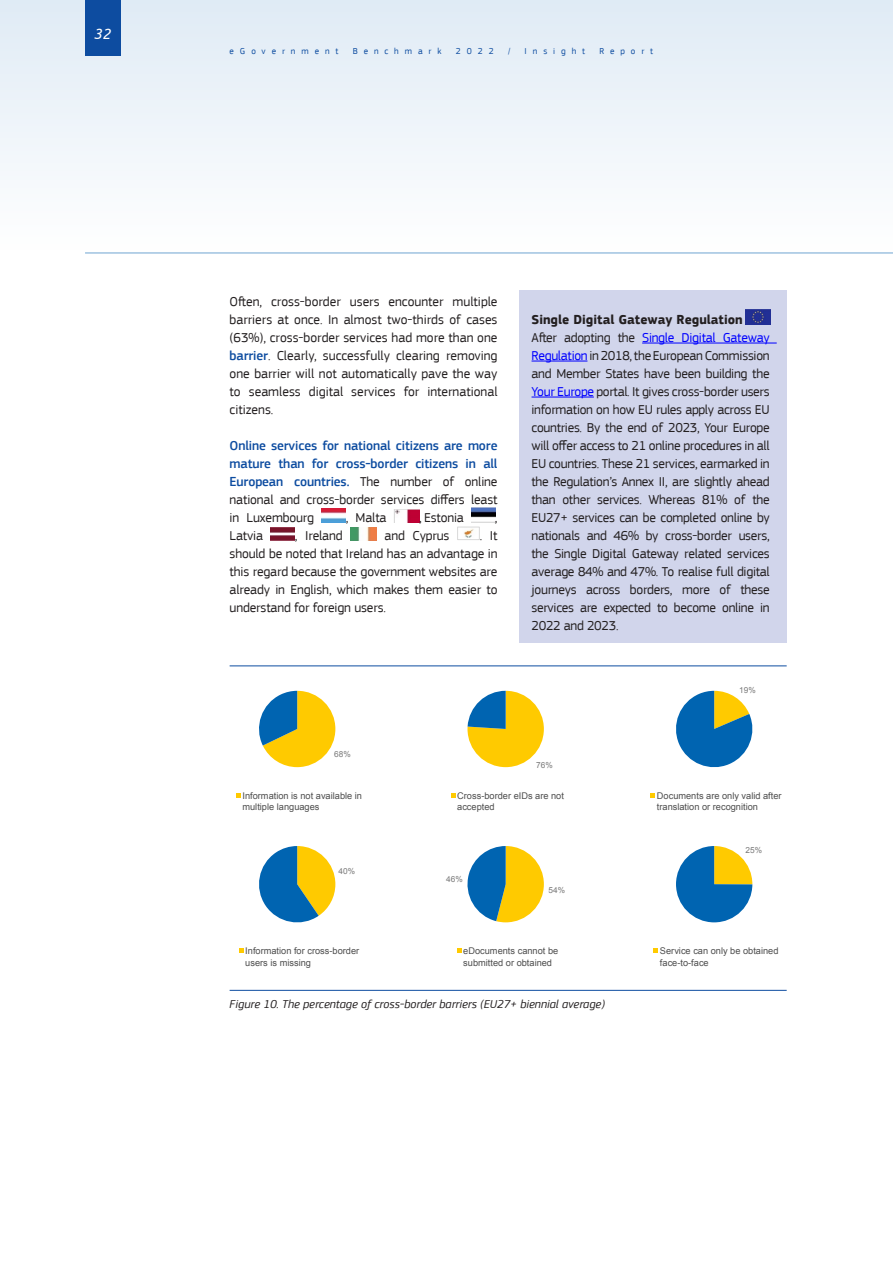
<style>
.page{position:relative;width:893px;height:1263px;background:#fff}
.page>*{position:absolute;margin:0;border:0;box-sizing:border-box;transform-origin:0 0}
.t1{font:italic 15px "Ubuntu";color:#fff}
.Body_tekst{font:13.5px/18px "EC Square Sans Pro";letter-spacing:-.01em;color:#231f20;text-align:justify}
.Body_tekst-2{font:500 13.5px/18px "EC Square Sans Pro";letter-spacing:-.01em;color:#0d4ca0;text-align:justify}
.Body_tekst-3{font:700 13.5px "EC Square Sans Pro";color:#231f20}
.t2{font:italic 12px "EC Square Sans Pro";color:#231f20}
.t3{font:9.3px/11.1px "Arial";color:#4d4d4d}
.t4{font:9px "EC Square Sans Pro";letter-spacing:.66em;color:#0d4ca0}
.t5{font:8.25px "Arial";color:#797979}
.s1{font-weight:500;color:#0d4ca0}
.s2{font-weight:400;color:#231f20}
.s3{color:#fff}
.s4{color:#00f}
</style>
<div class="page">
<div style="left:0;top:0;width:893px;height:252px;background:linear-gradient(to bottom,#dfeaf5,#fff)"></div>
<div style="left:85px;top:0;width:35px;height:55px;background:#0d4ca0"></div>
<div style="left:519px;top:290px;width:268px;height:352px;background:#d1d5eb"></div>
<hr style="left:85px;top:252px;width:808px;height:2px;background:#9fc3e1">
<svg style="left:467px;top:846px;width:77px;height:76px"></svg>
<svg style="left:457px;top:948px;width:4px;height:5px"></svg>
<svg style="left:676px;top:846px;width:76px;height:76px"></svg>
<svg style="left:653px;top:948px;width:5px;height:5px"></svg>
<svg style="left:259px;top:846px;width:76px;height:77px"></svg>
<svg style="left:239px;top:948px;width:4px;height:5px"></svg>
<svg style="left:676px;top:691px;width:77px;height:77px"></svg>
<svg style="left:650px;top:793px;width:5px;height:4px"></svg>
<svg style="left:259px;top:691px;width:76px;height:76px"></svg>
<svg style="left:236px;top:793px;width:5px;height:4px"></svg>
<div style="left:467px;top:691px;width:77px;height:76px;background:#ffca00;border-radius:38px"></div>
<svg style="left:468px;top:691px;width:38px;height:38px"></svg>
<svg style="left:451px;top:793px;width:4px;height:4px"></svg>
<hr style="left:230px;top:665px;width:557px;height:1px;background:#0d4ca0">
<hr style="left:230px;top:990px;width:557px;height:1px;background:#0d4ca0">
<svg style="left:394px;top:509px;width:25px;height:13px"></svg>
<svg style="left:471px;top:507px;width:24px;height:15px"></svg>
<img style="left:271px;top:527px;width:24px;height:13px">
<svg style="left:321px;top:509px;width:56px;height:31px"></svg>
<img style="left:464px;top:529px;width:10px;height:9px">
<div style="left:457px;top:527px;width:23px;height:13px;border:1px solid #d9d9d9"></div>
<img style="left:745px;top:309px;width:26px;height:15px">
<hr style="left:642px;top:343px;width:135px;height:1px;background:#00f">
<hr style="left:531px;top:361px;width:56px;height:1px;background:#00f">
<hr style="left:531px;top:397px;width:63px;height:1px;background:#00f">
<p class="t1" style="left:94px;top:24px;width:18px">32</p>
<p class="t4" style="left:230px;top:46px;width:110px">eGovernment</p>
<p class="t4" style="left:353px;top:46px;width:90px">Benchmark</p>
<p class="t4" style="left:456px;top:46px;width:39px">2022</p>
<p class="t4" style="left:508px;top:46px;width:4px">/</p>
<p class="t4" style="left:525px;top:46px;width:62px">Insight</p>
<p class="t4" style="left:599px;top:46px;width:55px">Report</p>
<p class="Body_tekst" style="left:230px;top:293px;width:269px">Often, cross-border users encounter multiple barriers at once. In almost two-thirds of cases (63%), cross-border services had more than one <span class="s1">barrier</span>. Clearly, successfully clearing removing one barrier will not automatically pave the way to seamless digital services for international citizens.</p>
<p class="Body_tekst-2" style="left:230px;top:437px;width:269px">Online services for national citizens are more mature than for cross-border citizens in all European countries. <span class="s2">The number of online national and cross-border services differs least in Luxembourg</span></p>
<p class="Body_tekst" style="left:346px;top:509px;width:42px">, Malta</p>
<p class="Body_tekst" style="left:419px;top:509px;width:46px">,<span class="s3">.</span>Estonia</p>
<p class="Body_tekst" style="left:495px;top:509px;width:4px">,</p>
<p class="Body_tekst" style="left:230px;top:527px;width:35px">Latvia</p>
<p class="Body_tekst" style="left:295px;top:527px;width:49px">, Ireland</p>
<p class="Body_tekst" style="left:385px;top:527px;width:66px">and Cyprus</p>
<p class="Body_tekst" style="left:230px;top:527px;width:269px;text-indent:250px">. It should be noted that Ireland has an advantage in this regard because the government websites are already in English, which makes them easier to understand for foreign users.</p>
<p class="Body_tekst-3" style="left:531px;top:311px;width:213px">Single Digital Gateway Regulation</p>
<p class="Body_tekst" style="left:531px;top:329px;width:240px">After adopting the <span class="s4">Single Digital Gateway Regulation</span> in 2018, the European Commission and Member States have been building the <span class="s4">Your Europe</span> portal. It gives cross-border users information on how EU rules apply across EU countries. By the end of 2023, Your Europe will offer access to 21 online procedures in all EU countries. These 21 services, earmarked in the Regulation’s Annex II, are slightly ahead than other services. Whereas 81% of the EU27+ services can be completed online by nationals and 46% by cross-border users, the Single Digital Gateway related services average 84% and 47%. To realise full digital journeys across borders, more of these services are expected to become online in 2022 and 2023.</p>
<p class="t5" style="left:739px;top:684px;width:18px">19%</p>
<p class="t5" style="left:334px;top:749px;width:18px">68%</p>
<p class="t3" style="left:242px;top:790px;width:121px">Information is not available in multiple languages</p>
<p class="t5" style="left:339px;top:865px;width:18px">40%</p>
<p class="t3" style="left:245px;top:946px;width:115px">Information for cross-border users is missing</p>
<p class="t5" style="left:536px;top:759px;width:18px">76%</p>
<p class="t3" style="left:457px;top:790px;width:108px">Cross-border eIDs are not accepted</p>
<p class="t5" style="left:446px;top:873px;width:18px">46%</p>
<p class="t5" style="left:548px;top:885px;width:18px">54%</p>
<p class="t3" style="left:463px;top:946px;width:96px">eDocuments cannot be submitted or obtained</p>
<p class="t2" style="left:230px;top:997px;width:377px">Figure 10. The percentage of cross-border barriers (EU27+ biennial average)</p>
<p class="t3" style="left:657px;top:790px;width:126px">Documents are only valid after translation or recognition</p>
<p class="t5" style="left:746px;top:845px;width:18px">25%</p>
<p class="t3" style="left:660px;top:946px;width:120px">Service can only be obtained face-to-face</p>
</div>
